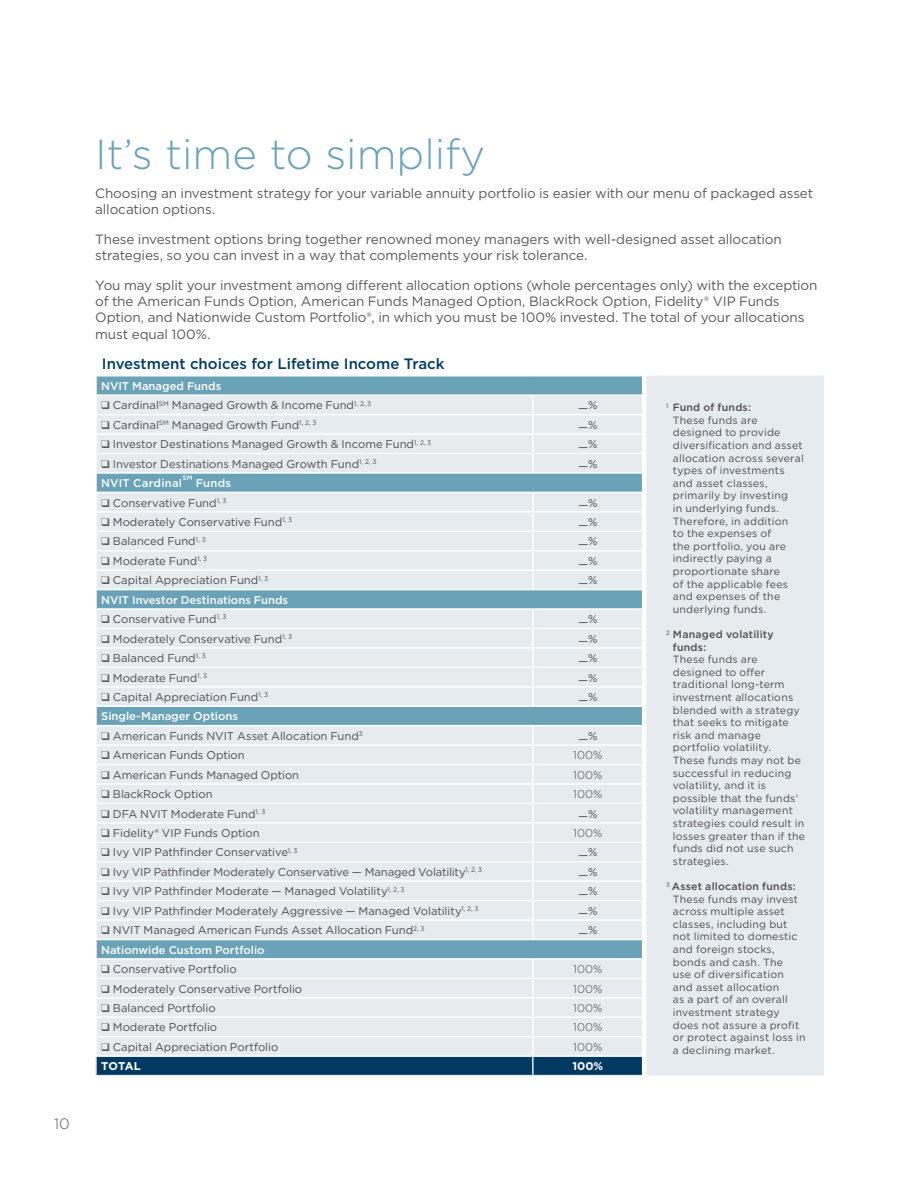
<style>
.page{position:relative;width:918px;height:1188px;background:#fff}
.page>*{position:absolute;margin:0;border:0;box-sizing:border-box;transform-origin:0 0}
.t1{font:300 42px "Gotham";color:#6aa2b8}
.t2{font:500 15px "Gotham";color:#003a63}
.t3{font:300 15px "Gotham";color:#55565a}
.t4{font:13.5px/16.2px "Gotham";letter-spacing:-.01em;color:#58595b}
.t5{font:11.25px "Gotham";color:#4d4d4f}
.t6{font:500 11.25px "Gotham";color:#fff}
.t7{font:300 11.25px "Gotham";color:#4d4d4f}
.t8{font:500 11.25px "Gotham";letter-spacing:.02em;color:#fff}
.t9{font:700 11.25px "Gotham";color:#fff}
.t10{font:10.5px/12.6px "Gotham";letter-spacing:.02em;color:#4d4d4f}
.t11{font:500 10.5px/12.6px "Gotham";letter-spacing:.025em;color:#4d4d4f}
.t12{font:500 6.6px "Gotham";color:#fff}
.s1{color:#58595b}
.s2{font-weight:500}
</style>
<div class="page">
<div style="left:646px;top:376px;width:178px;height:700px;background:#e5ebef"></div>
<svg style="left:95px;top:376px;width:547px;height:700px;background:#d1dee5"></svg>
<hr style="left:95px;top:1055px;width:438px;height:2px;background:#fff">
<hr style="left:533px;top:1055px;width:109px;height:2px;background:#fff">
<h2 class="t3" style="left:54px;top:1114px;width:17px">10</h2>
<h1 class="t1" style="left:95px;top:127px;width:391px">It’s time to simplify</h1>
<p class="t4" style="left:95px;top:185px;width:719px">Choosing an investment strategy for your variable annuity portfolio is easier with our menu of packaged asset allocation options.</p>
<p class="t4" style="left:95px;top:231px;width:688px">These investment options bring together renowned money managers with well-designed asset allocation strategies, so you can invest in a way that complements your risk tolerance.</p>
<p class="t4" style="left:95px;top:277px;width:724px">You may split your investment among different allocation options (whole percentages only) with the exception of the American Funds Option, American Funds Managed Option, BlackRock Option, Fidelity® VIP Funds Option, and Nationwide Custom Portfolio®, in which you must be 100% invested. The total of your allocations must equal 100%.</p>
<h2 class="t2" style="left:102px;top:354px;width:344px">Investment choices for Lifetime Income Track</h2>
<p class="t6" style="left:101px;top:379px;width:122px">NVIT Managed Funds</p>
<p class="t5" style="left:101px;top:398px;width:272px"><span class="s1">❑</span> Cardinal<sup>SM</sup> Managed Growth &amp; Income Fund<sup>1,</sup> <sup>2,</sup> <sup>3</sup></p>
<p class="t5" style="left:578px;top:400px;width:21px">—%</p>
<p class="t5" style="left:101px;top:418px;width:217px"><span class="s1">❑</span> Cardinal<sup>SM</sup> Managed Growth Fund<sup>1,</sup> <sup>2,</sup> <sup>3</sup></p>
<p class="t5" style="left:578px;top:419px;width:21px">—%</p>
<p class="t5" style="left:101px;top:437px;width:332px"><span class="s1">❑</span> Investor Destinations Managed Growth &amp; Income Fund<sup>1,</sup> <sup>2,</sup> <sup>3</sup></p>
<p class="t5" style="left:578px;top:438px;width:21px">—%</p>
<p class="t5" style="left:101px;top:457px;width:277px"><span class="s1">❑</span> Investor Destinations Managed Growth Fund<sup>1,</sup> <sup>2,</sup> <sup>3</sup></p>
<p class="t5" style="left:578px;top:458px;width:21px">—%</p>
<p class="t8" style="left:101px;top:476px;width:82px">NVIT Cardinal</p>
<p class="t10" style="left:673px;top:401px;width:132px;text-indent:-7px"><sup>1</sup> <span class="s2">Fund of funds:<br></span>These funds are designed to provide diversification and asset allocation across several types of investments and asset classes, primarily by investing<br>in underlying funds.<br>Therefore, in addition<br>to the expenses of<br>the portfolio, you are indirectly paying a proportionate share<br>of the applicable fees and expenses of the underlying funds.</p>
<p class="t11" style="left:673px;top:628px;width:102px;text-indent:-7px"><sup>2</sup> Managed volatility funds:</p>
<p class="t10" style="left:673px;top:653px;width:134px">These funds are designed to offer traditional long-term investment allocations blended with a strategy that seeks to mitigate risk and manage portfolio volatility.<br>These funds may not be successful in reducing volatility, and it is possible that the funds’ volatility management strategies could result in losses greater than if the funds did not use such strategies.</p>
<p class="t10" style="left:673px;top:880px;width:134px;text-indent:-7px"><sup>3</sup> <span class="s2">Asset allocation funds:<br></span>These funds may invest across multiple asset classes, including but not limited to domestic and foreign stocks, bonds and cash. The<br>use of diversification and asset allocation<br>as a part of an overall investment strategy does not assure a profit or protect against loss in a declining market.</p>
<p class="t12" style="left:182px;top:474px;width:12px">SM</p>
<p class="t6" style="left:196px;top:476px;width:37px">Funds</p>
<p class="t5" style="left:101px;top:495px;width:127px"><span class="s1">❑</span> Conservative Fund<sup>1,</sup> <sup>3</sup></p>
<p class="t5" style="left:578px;top:497px;width:21px">—%</p>
<p class="t5" style="left:101px;top:515px;width:193px"><span class="s1">❑</span> Moderately Conservative Fund<sup>1,</sup> <sup>3</sup></p>
<p class="t5" style="left:578px;top:516px;width:21px">—%</p>
<p class="t5" style="left:101px;top:534px;width:106px"><span class="s1">❑</span> Balanced Fund<sup>1,</sup> <sup>3</sup></p>
<p class="t5" style="left:578px;top:536px;width:21px">—%</p>
<p class="t5" style="left:101px;top:554px;width:108px"><span class="s1">❑</span> Moderate Fund<sup>1,</sup> <sup>3</sup></p>
<p class="t5" style="left:578px;top:555px;width:21px">—%</p>
<p class="t5" style="left:101px;top:573px;width:169px"><span class="s1">❑</span> Capital Appreciation Fund<sup>1,</sup> <sup>3</sup></p>
<p class="t5" style="left:578px;top:574px;width:21px">—%</p>
<p class="t6" style="left:101px;top:592px;width:189px">NVIT Investor Destinations Funds</p>
<p class="t5" style="left:101px;top:612px;width:127px"><span class="s1">❑</span> Conservative Fund<sup>1,</sup> <sup>3</sup></p>
<p class="t5" style="left:578px;top:613px;width:21px">—%</p>
<p class="t5" style="left:101px;top:631px;width:193px"><span class="s1">❑</span> Moderately Conservative Fund<sup>1,</sup> <sup>3</sup></p>
<p class="t5" style="left:578px;top:633px;width:21px">—%</p>
<p class="t5" style="left:101px;top:651px;width:106px"><span class="s1">❑</span> Balanced Fund<sup>1,</sup> <sup>3</sup></p>
<p class="t5" style="left:578px;top:652px;width:21px">—%</p>
<p class="t5" style="left:101px;top:670px;width:108px"><span class="s1">❑</span> Moderate Fund<sup>1,</sup> <sup>3</sup></p>
<p class="t5" style="left:578px;top:672px;width:21px">—%</p>
<p class="t5" style="left:101px;top:690px;width:169px"><span class="s1">❑</span> Capital Appreciation Fund<sup>1,</sup> <sup>3</sup></p>
<p class="t5" style="left:578px;top:691px;width:21px">—%</p>
<p class="t6" style="left:101px;top:709px;width:138px">Single-Manager Options</p>
<p class="t5" style="left:101px;top:729px;width:263px"><span class="s1">❑</span> American Funds NVIT Asset Allocation Fund<sup>3</sup></p>
<p class="t5" style="left:578px;top:730px;width:21px">—%</p>
<p class="t5" style="left:101px;top:748px;width:145px"><span class="s1">❑</span> American Funds Option</p>
<p class="t7" style="left:573px;top:748px;width:31px">100%</p>
<p class="t5" style="left:101px;top:768px;width:200px"><span class="s1">❑</span> American Funds Managed Option</p>
<p class="t7" style="left:573px;top:768px;width:31px">100%</p>
<p class="t5" style="left:101px;top:787px;width:113px"><span class="s1">❑</span> BlackRock Option</p>
<p class="t7" style="left:573px;top:787px;width:31px">100%</p>
<p class="t5" style="left:101px;top:806px;width:166px"><span class="s1">❑</span> DFA NVIT Moderate Fund<sup>1,</sup> <sup>3</sup></p>
<p class="t5" style="left:578px;top:808px;width:21px">—%</p>
<p class="t5" style="left:101px;top:826px;width:160px"><span class="s1">❑</span> Fidelity® VIP Funds Option</p>
<p class="t7" style="left:573px;top:826px;width:31px">100%</p>
<p class="t5" style="left:101px;top:845px;width:198px"><span class="s1">❑</span> Ivy VIP Pathfinder Conservative<sup>1,</sup> <sup>3</sup></p>
<p class="t5" style="left:578px;top:847px;width:21px">—%</p>
<p class="t5" style="left:101px;top:865px;width:383px"><span class="s1">❑</span> Ivy VIP Pathfinder Moderately Conservative — Managed Volatility<sup>1,</sup> <sup>2,</sup> <sup>3</sup></p>
<p class="t5" style="left:578px;top:866px;width:21px">—%</p>
<p class="t5" style="left:101px;top:884px;width:305px"><span class="s1">❑</span> Ivy VIP Pathfinder Moderate — Managed Volatility<sup>1,</sup> <sup>2,</sup> <sup>3</sup></p>
<p class="t5" style="left:578px;top:886px;width:21px">—%</p>
<p class="t5" style="left:101px;top:904px;width:379px"><span class="s1">❑</span> Ivy VIP Pathfinder Moderately Aggressive — Managed Volatility<sup>1,</sup> <sup>2,</sup> <sup>3</sup></p>
<p class="t5" style="left:578px;top:905px;width:21px">—%</p>
<p class="t5" style="left:101px;top:923px;width:325px"><span class="s1">❑</span> NVIT Managed American Funds Asset Allocation Fund<sup>2,</sup> <sup>3</sup></p>
<p class="t5" style="left:578px;top:924px;width:21px">—%</p>
<p class="t6" style="left:101px;top:942px;width:165px">Nationwide Custom Portfolio</p>
<p class="t5" style="left:101px;top:962px;width:137px"><span class="s1">❑</span> Conservative Portfolio</p>
<p class="t7" style="left:573px;top:962px;width:31px">100%</p>
<p class="t5" style="left:101px;top:981px;width:203px"><span class="s1">❑</span> Moderately Conservative Portfolio</p>
<p class="t7" style="left:573px;top:981px;width:31px">100%</p>
<p class="t5" style="left:101px;top:1001px;width:116px"><span class="s1">❑</span> Balanced Portfolio</p>
<p class="t7" style="left:573px;top:1001px;width:31px">100%</p>
<p class="t5" style="left:101px;top:1020px;width:118px"><span class="s1">❑</span> Moderate Portfolio</p>
<p class="t7" style="left:573px;top:1020px;width:31px">100%</p>
<p class="t5" style="left:101px;top:1040px;width:179px"><span class="s1">❑</span> Capital Appreciation Portfolio</p>
<p class="t7" style="left:573px;top:1040px;width:31px">100%</p>
<p class="t9" style="left:101px;top:1059px;width:41px">TOTAL</p>
<p class="t9" style="left:572px;top:1059px;width:32px">100%</p>
</div>
